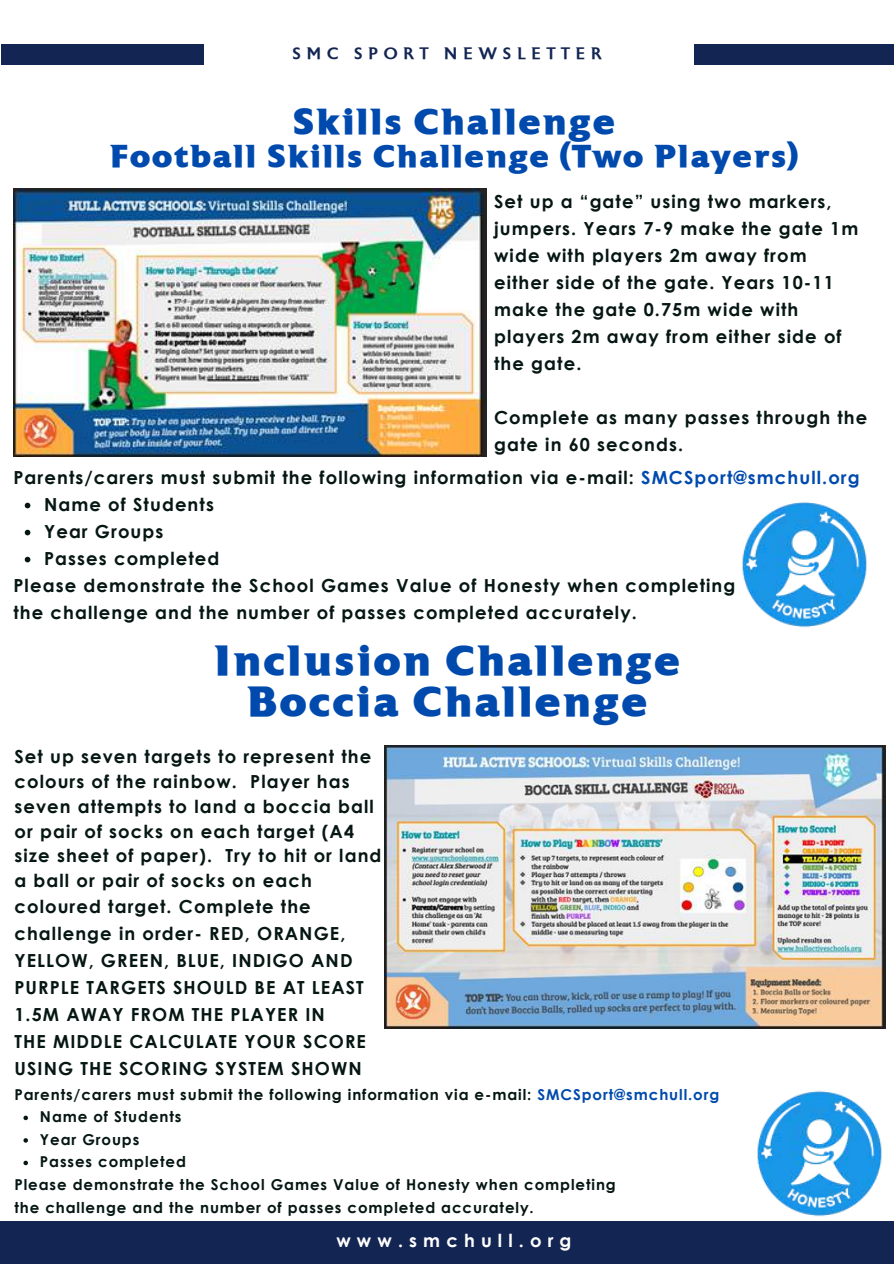
<style>
.page{position:relative;width:894px;height:1264px;background:#fff}
.page>*{position:absolute;margin:0;border:0;box-sizing:border-box;transform-origin:0 0}
.t1{font:800 42px/41.7px "Astoria";letter-spacing:.06em;color:#004aad;text-align:center}
.t2{font:800 36px "Astoria";letter-spacing:.06em;color:#004aad}
.t3{font:800 31.5px "Astoria";letter-spacing:.06em;color:#004aad}
.t4{font:700 18px/26px "Century Gothic";letter-spacing:.06em;color:#051613}
.t5{font:700 18px "Century Gothic";letter-spacing:.34em;color:#fff}
.t6{font:500 16.5px "Astoria";letter-spacing:.34em;color:#132552}
.t7{font:700 15px/22.5px "Century Gothic";letter-spacing:.06em;color:#051613}
.s1{color:#004aad}
</style>
<div class="page">
<div style="left:0;top:1221px;width:893px;height:42px;background:#132552"></div>
<div style="left:1px;top:44px;width:202px;height:21px;background:#132552"></div>
<div style="left:694px;top:44px;width:199px;height:21px;background:#132552"></div>
<img style="left:13px;top:188px;width:473px;height:268px">
<svg style="left:25px;top:502px;width:5px;height:6px"></svg>
<svg style="left:25px;top:529px;width:5px;height:6px"></svg>
<svg style="left:25px;top:557px;width:5px;height:5px"></svg>
<img style="left:742px;top:502px;width:125px;height:126px">
<img style="left:384px;top:746px;width:500px;height:282px">
<svg style="left:23px;top:1115px;width:5px;height:5px"></svg>
<svg style="left:23px;top:1138px;width:5px;height:4px"></svg>
<svg style="left:23px;top:1160px;width:5px;height:5px"></svg>
<img style="left:757px;top:1091px;width:125px;height:126px">
<p class="t6" style="left:292px;top:46px;width:311px">SMC SPORT NEWSLETTER</p>
<h2 class="t2" style="left:293px;top:107px;width:324px">Skills Challenge</h2>
<h3 class="t3" style="left:110px;top:143px;width:690px">Football Skills Challenge (Two Players)</h3>
<p class="t4" style="left:494px;top:187px;width:365px;line-height:27px">Set up a “gate” using two markers, jumpers. Years 7-9 make the gate 1m wide with players 2m away from either side of the gate. Years 10-11 make the gate 0.75m wide with players 2m away from either side of the gate.</p>
<p class="t4" style="left:494px;top:403px;width:374px;line-height:27px">Complete as many passes through the gate in 60 seconds.</p>
<p class="t4" style="left:13px;top:463px;width:847px">Parents/carers must submit the following information via e-mail: <span class="s1">SMCSport@smchull.org</span></p>
<p class="t4" style="left:44px;top:490px;width:177px;line-height:27px">Name of Students<br>Year Groups<br>Passes completed</p>
<p class="t4" style="left:13px;top:571px;width:723px;line-height:27px">Please demonstrate the School Games Value of Honesty when completing the challenge and the number of passes completed accurately.</p>
<h1 class="t1" style="left:214px;top:643px;width:467px">Inclusion Challenge<br>Boccia Challenge</h1>
<p class="t4" style="left:14px;top:743px;width:368px">Set up seven targets to represent the colours of the rainbow. Player has seven attempts to land a boccia ball or pair of socks on each target (A4 size sheet of paper). Try to hit or land a ball or pair of socks on each coloured target. Complete the challenge in order- RED, ORANGE,<br>YELLOW, GREEN, BLUE, INDIGO AND<br>PURPLE TARGETS SHOULD BE AT LEAST<br>1.5M AWAY FROM THE PLAYER IN<br>THE MIDDLE CALCULATE YOUR SCORE<br>USING THE SCORING SYSTEM SHOWN</p>
<p class="t7" style="left:14px;top:1082px;width:706px">Parents/carers must submit the following information via e-mail: <span class="s1">SMCSport@smchull.org</span></p>
<p class="t7" style="left:40px;top:1105px;width:147px">Name of Students<br>Year Groups<br>Passes completed</p>
<p class="t7" style="left:14px;top:1172px;width:602px">Please demonstrate the School Games Value of Honesty when completing the challenge and the number of passes completed accurately.</p>
<p class="t5" style="left:336px;top:1228px;width:236px">www.smchull.org</p>
</div>
